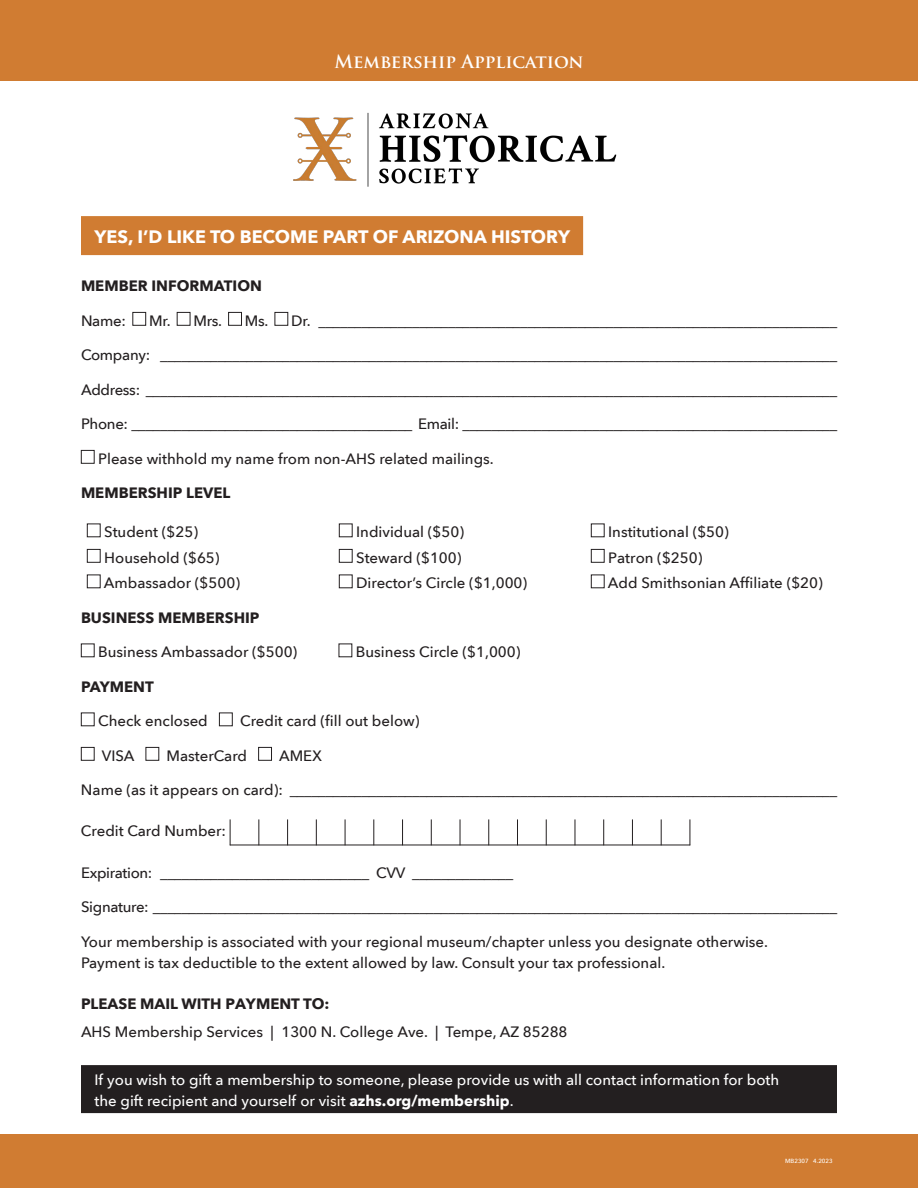
<style>
.page{position:relative;width:918px;height:1188px;background:#fff}
.page>*{position:absolute;margin:0;border:0;box-sizing:border-box;transform-origin:0 0}
.headline{font:700 18px "Avenir Next LT Pro";color:#fff}
.headline-2{font:700 18px "Trajan Pro";color:#fff}
.text_med{font:500 15px/25.5px "Avenir Next LT Pro";color:#231f20}
.text_med-2{font:500 15px "Avenir Next LT Pro";letter-spacing:-.02em;color:#231f20}
.text_med-3{font:500 15px/21px "Avenir Next LT Pro";color:#fff}
.text_med-4{font:700 15px "Avenir Next LT Pro";color:#231f20}
.jobnumber{font:500 6px "Avenir Next LT Pro";color:#fff}
.s1{font-weight:700}
</style>
<div class="page">
<div style="left:0;top:1134px;width:918px;height:54px;background:#d07c32"></div>
<div style="left:81px;top:216px;width:502px;height:39px;background:#d07c32"></div>
<div style="left:81px;top:1065px;width:756px;height:48px;background:#231f20"></div>
<div style="left:133px;top:312px;width:13px;height:14px;border:1px solid #231f20"></div>
<div style="left:177px;top:312px;width:13px;height:14px;border:1px solid #231f20"></div>
<div style="left:228px;top:312px;width:14px;height:14px;border:1px solid #231f20"></div>
<div style="left:275px;top:312px;width:13px;height:14px;border:1px solid #231f20"></div>
<div style="left:81px;top:450px;width:14px;height:14px;border:1px solid #231f20"></div>
<div style="left:87px;top:524px;width:14px;height:13px;border:1px solid #231f20"></div>
<div style="left:339px;top:524px;width:14px;height:13px;border:1px solid #231f20"></div>
<div style="left:591px;top:524px;width:14px;height:13px;border:1px solid #231f20"></div>
<div style="left:87px;top:549px;width:14px;height:14px;border:1px solid #231f20"></div>
<div style="left:339px;top:549px;width:14px;height:14px;border:1px solid #231f20"></div>
<div style="left:591px;top:549px;width:14px;height:14px;border:1px solid #231f20"></div>
<div style="left:87px;top:575px;width:14px;height:13px;border:1px solid #231f20"></div>
<div style="left:339px;top:575px;width:14px;height:13px;border:1px solid #231f20"></div>
<div style="left:591px;top:575px;width:14px;height:13px;border:1px solid #231f20"></div>
<div style="left:81px;top:644px;width:14px;height:13px;border:1px solid #231f20"></div>
<div style="left:81px;top:713px;width:14px;height:13px;border:1px solid #231f20"></div>
<div style="left:219px;top:713px;width:14px;height:13px;border:1px solid #231f20"></div>
<div style="left:81px;top:747px;width:14px;height:14px;border:1px solid #231f20"></div>
<div style="left:146px;top:747px;width:13px;height:14px;border:1px solid #231f20"></div>
<div style="left:258px;top:747px;width:14px;height:14px;border:1px solid #231f20"></div>
<svg style="left:230px;top:819px;width:1px;height:26px"></svg>
<svg style="left:259px;top:819px;width:1px;height:26px"></svg>
<svg style="left:287px;top:819px;width:1px;height:26px"></svg>
<svg style="left:316px;top:819px;width:1px;height:26px"></svg>
<svg style="left:345px;top:819px;width:1px;height:26px"></svg>
<svg style="left:374px;top:819px;width:1px;height:26px"></svg>
<svg style="left:402px;top:819px;width:1px;height:26px"></svg>
<svg style="left:431px;top:819px;width:1px;height:26px"></svg>
<svg style="left:460px;top:819px;width:1px;height:26px"></svg>
<svg style="left:488px;top:819px;width:1px;height:26px"></svg>
<svg style="left:517px;top:819px;width:1px;height:26px"></svg>
<svg style="left:546px;top:819px;width:1px;height:26px"></svg>
<svg style="left:575px;top:819px;width:1px;height:26px"></svg>
<svg style="left:603px;top:819px;width:1px;height:26px"></svg>
<svg style="left:632px;top:819px;width:1px;height:26px"></svg>
<svg style="left:661px;top:819px;width:1px;height:26px"></svg>
<svg style="left:690px;top:819px;width:1px;height:26px"></svg>
<hr style="left:230px;top:845px;width:460px;height:1px;background:#231f20">
<div style="left:0;top:0;width:918px;height:81px;background:#d07c32"></div>
<img style="left:293px;top:112px;width:324px;height:75px">
<p class="headline-2" style="left:334px;top:50px;width:251px">Membership Application</p>
<p class="headline" style="left:94px;top:226px;width:477px">YES, I’D LIKE TO BECOME PART OF ARIZONA HISTORY</p>
<p class="text_med-4" style="left:81px;top:277px;width:182px">MEMBER INFORMATION</p>
<p class="text_med" style="left:81px;top:308px;width:46px">Name:</p>
<p class="text_med" style="left:149px;top:308px;width:74px">Mr. Mrs.</p>
<p class="text_med" style="left:245px;top:308px;width:594px">Ms. Dr. ________________________________________________________________________</p>
<p class="text_med-2" style="left:81px;top:346px;width:758px">Company: ______________________________________________________________________________________________</p>
<p class="text_med-2" style="left:81px;top:380px;width:758px">Address: ________________________________________________________________________________________________</p>
<p class="text_med-2" style="left:81px;top:415px;width:758px">Phone: _______________________________________ Email: ____________________________________________________</p>
<p class="text_med" style="left:98px;top:446px;width:397px">Please withhold my name from non-AHS related mailings.</p>
<p class="text_med-4" style="left:81px;top:484px;width:151px">MEMBERSHIP LEVEL</p>
<p class="text_med" style="left:104px;top:519px;width:95px">Student ($25)</p>
<p class="text_med" style="left:356px;top:519px;width:109px">Individual ($50)</p>
<p class="text_med" style="left:104px;top:545px;width:117px">Household ($65)</p>
<p class="text_med" style="left:356px;top:545px;width:107px">Steward ($100)</p>
<p class="text_med" style="left:104px;top:570px;width:138px">Ambassador ($500)</p>
<p class="text_med" style="left:356px;top:570px;width:173px">Director’s Circle ($1,000)</p>
<p class="text_med" style="left:608px;top:519px;width:216px">Institutional ($50)<br>Patron ($250)<br>Add Smithsonian Affiliate ($20)</p>
<p class="text_med-4" style="left:81px;top:608px;width:180px">BUSINESS MEMBERSHIP</p>
<p class="text_med" style="left:98px;top:639px;width:201px">Business Ambassador ($500)</p>
<p class="text_med" style="left:356px;top:639px;width:166px">Business Circle ($1,000)</p>
<p class="text_med-4" style="left:81px;top:677px;width:74px">PAYMENT</p>
<p class="text_med" style="left:98px;top:708px;width:111px">Check enclosed</p>
<p class="text_med" style="left:240px;top:708px;width:181px">Credit card (fill out below)</p>
<p class="text_med" style="left:102px;top:743px;width:34px">VISA</p>
<p class="text_med" style="left:167px;top:743px;width:82px">MasterCard</p>
<p class="text_med" style="left:279px;top:743px;width:45px">AMEX</p>
<p class="text_med" style="left:81px;top:777px;width:758px">Name (as it appears on card): ____________________________________________________________________________</p>
<p class="text_med" style="left:81px;top:818px;width:147px">Credit Card Number:</p>
<p class="text_med-2" style="left:81px;top:863px;width:434px">Expiration: _____________________________ CVV ______________</p>
<p class="text_med-2" style="left:81px;top:898px;width:758px">Signature: _______________________________________________________________________________________________</p>
<p class="text_med" style="left:81px;top:931px;width:689px;line-height:21px">Your membership is associated with your regional museum/chapter unless you designate otherwise.<br>Payment is tax deductible to the extent allowed by law. Consult your tax professional.</p>
<p class="text_med" style="left:81px;top:990px;width:488px;line-height:27.8px"><span class="s1">PLEASE MAIL WITH PAYMENT TO:<br></span>AHS Membership Services | 1300 N. College Ave. | Tempe, AZ 85288</p>
<p class="text_med-3" style="left:94px;top:1069px;width:686px">If you wish to gift a membership to someone, please provide us with all contact information for both the gift recipient and yourself or visit <span class="s1">azhs.org/membership</span>.</p>
<p class="jobnumber" style="left:785px;top:1158px;width:49px">MB2307 4.2023</p>
</div>
